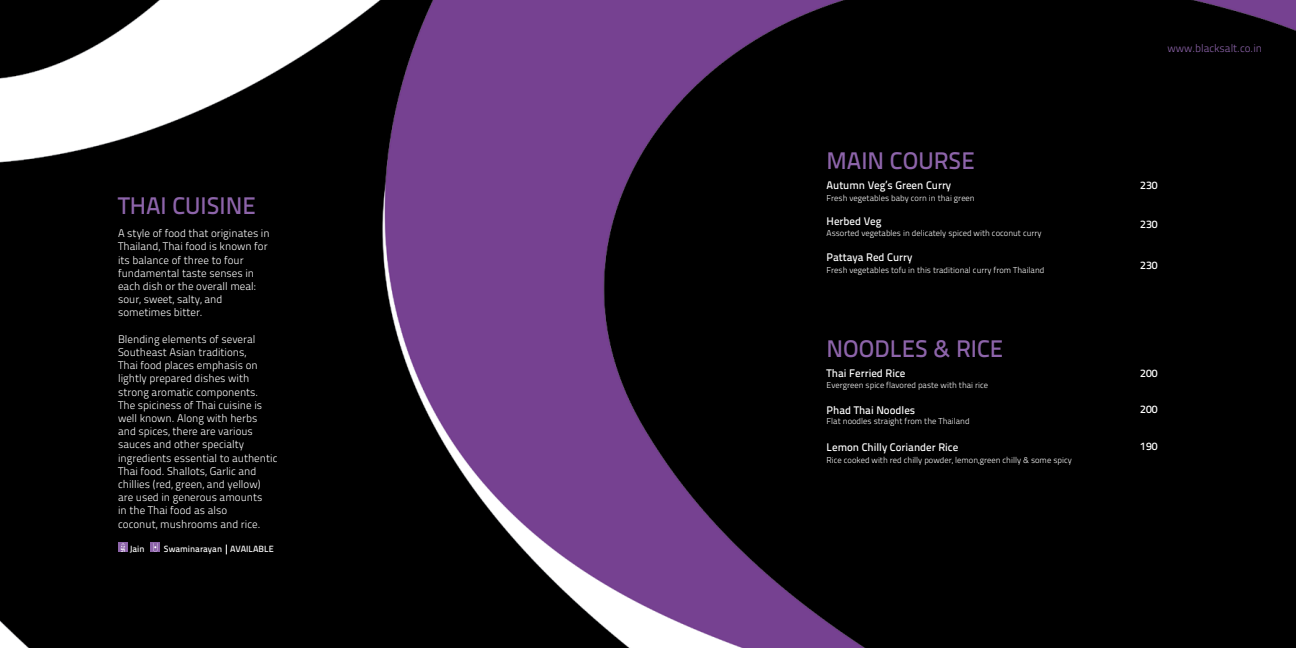
<style>
.page{position:relative;width:1296px;height:648px;background:#fff}
.page>*{position:absolute;margin:0;border:0;box-sizing:border-box;transform-origin:0 0}
.t1{font:24px "Titillium Text 14 L 600 wt";color:#8d64aa}
.t2{font:11px/13.2px "Titillium Text 14 L 250 wt";color:#fff}
.t3{font:11px "Titillium Text 14 L 600 wt";color:#fff}
.t4{font:11px "Titillium Text 14 L 250 wt";color:#8d64aa}
.t5{font:9px "Titillium Text 14 L 600 wt";color:#fff}
.t6{font:8.5px "Titillium Text 14 L 250 wt";color:#fff}
</style>
<div class="page">
<img style="left:0;top:0;width:1296px;height:648px">
<div style="left:118px;top:543px;width:10px;height:9px;background:#8d64aa"></div>
<svg style="left:121px;top:543px;width:4px;height:9px"></svg>
<svg style="left:150px;top:543px;width:10px;height:9px"></svg>
<svg style="left:153px;top:543px;width:4px;height:9px"></svg>
<h1 class="t1" style="left:118px;top:191px;width:24px">Thai</h1>
<h1 class="t1" style="left:172px;top:191px;width:40px">Cuisine</h1>
<p class="t2" style="left:118px;top:227px;width:153px">A style of food that originates in<br>Thailand, Thai food is known for its balance of three to four fundamental taste senses in each dish or the overall meal: sour, sweet, salty, and sometimes bitter.</p>
<p class="t2" style="left:118px;top:332px;width:161px">Blending elements of several<br>Southeast Asian traditions,<br>Thai food places emphasis on lightly prepared dishes with strong aromatic components.<br>The spiciness of Thai cuisine is well known. Along with herbs and spices, there are various sauces and other specialty ingredients essential to authentic<br>Thai food. Shallots, Garlic and chillies (red, green, and yellow) are used in generous amounts<br>in the Thai food as also<br>coconut, mushrooms and rice.</p>
<p class="t5" style="left:130px;top:543px;width:16px">Jain</p>
<p class="t5" style="left:164px;top:544px;width:72px">Swaminarayan available</p>
<h1 class="t1" style="left:827px;top:146px;width:33px">Main</h1>
<h1 class="t1" style="left:890px;top:146px;width:58px">Course</h1>
<p class="t3" style="left:827px;top:179px;width:126px">Autumn Veg’s Green Curry</p>
<p class="t6" style="left:827px;top:193px;width:150px">Fresh vegetables baby corn in thai green</p>
<p class="t3" style="left:827px;top:214px;width:57px">Herbed Veg</p>
<p class="t6" style="left:827px;top:228px;width:217px">Assorted vegetables in delicately spiced with coconut curry</p>
<p class="t3" style="left:827px;top:250px;width:87px">Pattaya Red Curry</p>
<p class="t6" style="left:827px;top:265px;width:219px">Fresh vegetables tofu in this traditional curry from Thailand</p>
<h1 class="t1" style="left:827px;top:334px;width:76px">Noodles</h1>
<h1 class="t1" style="left:934px;top:334px;width:49px">&amp; Rice</h1>
<p class="t3" style="left:827px;top:367px;width:80px">Thai Ferried Rice</p>
<p class="t6" style="left:827px;top:380px;width:163px">Evergreen spice flavored paste with thai rice</p>
<p class="t3" style="left:827px;top:403px;width:90px">Phad Thai Noodles</p>
<p class="t6" style="left:827px;top:416px;width:145px">Flat noodles straight from the Thailand</p>
<p class="t3" style="left:827px;top:440px;width:133px">Lemon Chilly Coriander Rice</p>
<p class="t6" style="left:827px;top:455px;width:247px">Rice cooked with red chilly powder, lemon,green chilly &amp; some spicy</p>
<p class="t4" style="left:1167px;top:42px;width:96px">www.blacksalt.co.in</p>
<p class="t3" style="left:1140px;top:179px;width:19px">230</p>
<p class="t3" style="left:1140px;top:217px;width:19px">230</p>
<p class="t3" style="left:1140px;top:258px;width:19px">230</p>
<p class="t3" style="left:1140px;top:367px;width:19px">200</p>
<p class="t3" style="left:1140px;top:402px;width:19px">200</p>
<p class="t3" style="left:1140px;top:439px;width:19px">190</p>
</div>
